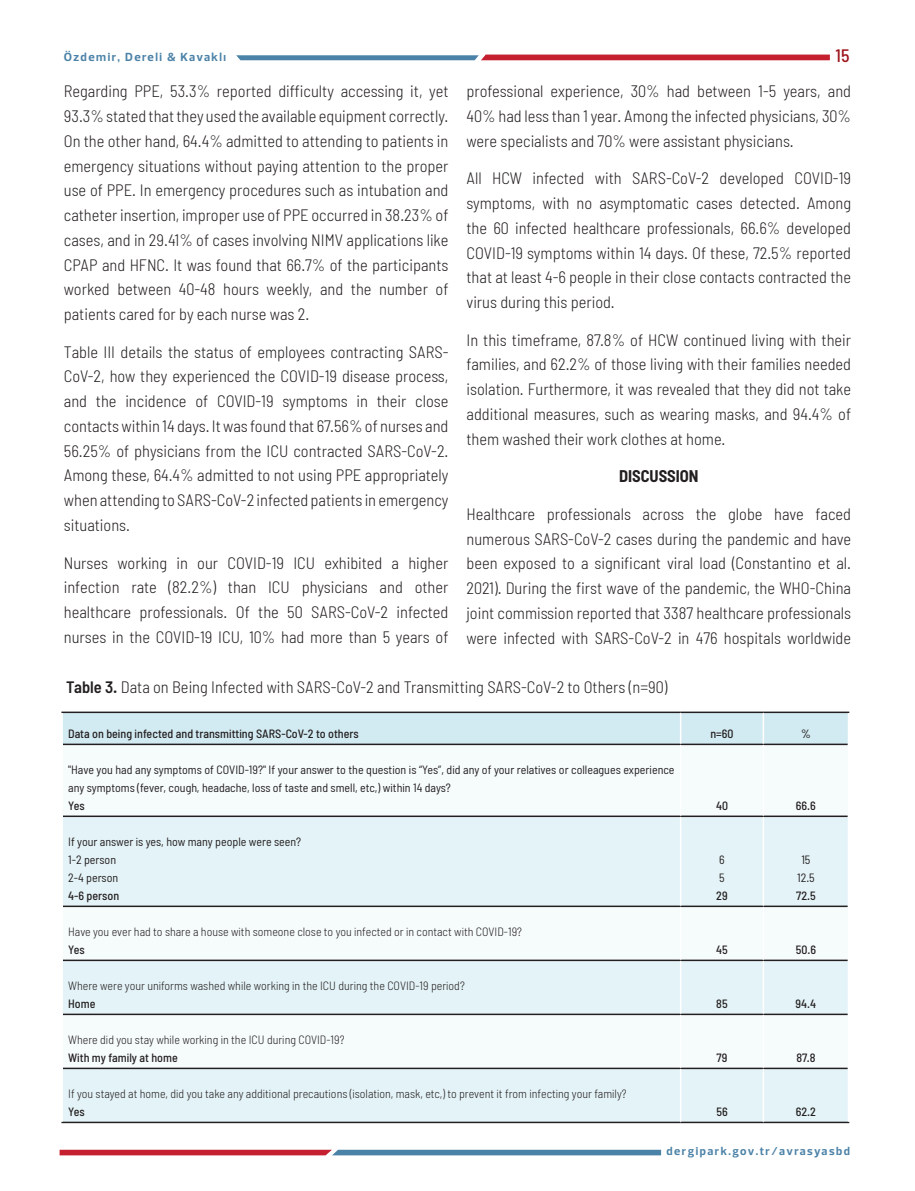
<style>
.page{position:relative;width:915px;height:1191px;background:#fff}
.page>*{position:absolute;margin:0;border:0;box-sizing:border-box;transform-origin:0 0}
.metin_baslik{font:500 semi-condensed 18px "Barlow";color:#9c1418}
.metin{font:300 semi-condensed 16.5px/24.8px "Barlow";color:#231f20;text-align:justify}
.metin-2{font:700 semi-condensed 16.5px "Barlow";color:#231f20}
.metin_baslik-2{font:300 semi-condensed 12px "Barlow";color:#231f20}
.metin_baslik-3{font:semi-condensed 12px/18px "Barlow";color:#231f20}
.metin_baslik-4{font:500 semi-condensed 12px "Barlow";color:#231f20}
.t1{font:700 12px "Prelo";letter-spacing:.12em;color:#4b82a7}
.t2{font:700 11.7px "Prelo";letter-spacing:.13em;color:#4b82a7}
.s1{font-weight:600}
</style>
<div class="page">
<svg style="left:236px;top:55px;width:593px;height:5px;background:#984d64"></svg>
<svg style="left:60px;top:1149px;width:601px;height:6px;background:#926c84"></svg>
<div style="left:63px;top:713px;width:784px;height:30px;background:#d2eaf1"></div>
<svg style="left:63px;top:817px;width:784px;height:304px;fill:#e4f3f7"></svg>
<hr style="left:61px;top:711px;width:619px;height:2px;background:#231f20">
<hr style="left:680px;top:711px;width:83px;height:2px;background:#231f20">
<hr style="left:763px;top:711px;width:86px;height:2px;background:#231f20">
<hr style="left:63px;top:743px;width:617px;height:2px;background:#231f20">
<hr style="left:680px;top:743px;width:83px;height:2px;background:#231f20">
<hr style="left:763px;top:743px;width:84px;height:2px;background:#231f20">
<hr style="left:63px;top:815px;width:617px;height:2px;background:#231f20">
<hr style="left:680px;top:815px;width:83px;height:2px;background:#231f20">
<hr style="left:763px;top:815px;width:84px;height:2px;background:#231f20">
<hr style="left:63px;top:905px;width:617px;height:2px;background:#231f20">
<hr style="left:680px;top:905px;width:83px;height:2px;background:#231f20">
<hr style="left:763px;top:905px;width:84px;height:2px;background:#231f20">
<hr style="left:63px;top:959px;width:617px;height:2px;background:#231f20">
<hr style="left:680px;top:959px;width:83px;height:2px;background:#231f20">
<hr style="left:763px;top:959px;width:84px;height:2px;background:#231f20">
<hr style="left:63px;top:1013px;width:617px;height:2px;background:#231f20">
<hr style="left:680px;top:1013px;width:83px;height:2px;background:#231f20">
<hr style="left:763px;top:1013px;width:84px;height:2px;background:#231f20">
<hr style="left:63px;top:1067px;width:617px;height:2px;background:#231f20">
<hr style="left:680px;top:1067px;width:83px;height:2px;background:#231f20">
<hr style="left:763px;top:1067px;width:84px;height:2px;background:#231f20">
<hr style="left:61px;top:1121px;width:619px;height:2px;background:#231f20">
<hr style="left:680px;top:1121px;width:83px;height:2px;background:#231f20">
<hr style="left:763px;top:1121px;width:86px;height:2px;background:#231f20">
<hr style="left:679px;top:713px;width:2px;height:30px;background:#fff">
<hr style="left:762px;top:713px;width:1px;height:30px;background:#fff">
<hr style="left:679px;top:817px;width:2px;height:88px;background:#fff">
<hr style="left:762px;top:817px;width:1px;height:88px;background:#fff">
<hr style="left:679px;top:907px;width:2px;height:52px;background:#fff">
<hr style="left:762px;top:907px;width:1px;height:52px;background:#fff">
<hr style="left:679px;top:961px;width:2px;height:52px;background:#fff">
<hr style="left:762px;top:961px;width:1px;height:52px;background:#fff">
<hr style="left:679px;top:1015px;width:2px;height:52px;background:#fff">
<hr style="left:762px;top:1015px;width:1px;height:52px;background:#fff">
<hr style="left:679px;top:1069px;width:2px;height:52px;background:#fff">
<hr style="left:762px;top:1069px;width:1px;height:52px;background:#fff">
<p class="t1" style="left:64px;top:50px;width:164px">Özdemir, Dereli &amp; Kavaklı</p>
<p class="metin" style="left:64px;top:79px;width:386px">Regarding PPE, 53.3% reported difficulty accessing it, yet 93.3% stated that they used the available equipment correctly.<br>On the other hand, 64.4% admitted to attending to patients in emergency situations without paying attention to the proper use of PPE. In emergency procedures such as intubation and catheter insertion, improper use of PPE occurred in 38.23% of cases, and in 29.41% of cases involving NIMV applications like CPAP and HFNC. It was found that 66.7% of the participants worked between 40-48 hours weekly, and the number of patients cared for by each nurse was 2.</p>
<p class="metin" style="left:64px;top:339px;width:386px">Table III details the status of employees contracting SARS-CoV-2, how they experienced the COVID-19 disease process, and the incidence of COVID-19 symptoms in their close contacts within 14 days. It was found that 67.56% of nurses and 56.25% of physicians from the ICU contracted SARS-CoV-2.<br>Among these, 64.4% admitted to not using PPE appropriately when attending to SARS-CoV-2 infected patients in emergency situations.</p>
<p class="metin" style="left:64px;top:550px;width:386px">Nurses working in our COVID-19 ICU exhibited a higher infection rate (82.2%) than ICU physicians and other healthcare professionals. Of the 50 SARS-CoV-2 infected nurses in the COVID-19 ICU, 10% had more than 5 years of</p>
<p class="metin_baslik" style="left:835px;top:44px;width:15px">15</p>
<p class="metin" style="left:466px;top:79px;width:386px">professional experience, 30% had between 1-5 years, and 40% had less than 1 year. Among the infected physicians, 30% were specialists and 70% were assistant physicians.</p>
<p class="metin" style="left:466px;top:166px;width:386px">All HCW infected with SARS-CoV-2 developed COVID-19 symptoms, with no asymptomatic cases detected. Among the 60 infected healthcare professionals, 66.6% developed COVID-19 symptoms within 14 days. Of these, 72.5% reported that at least 4-6 people in their close contacts contracted the virus during this period.</p>
<p class="metin" style="left:466px;top:327px;width:386px">In this timeframe, 87.8% of HCW continued living with their families, and 62.2% of those living with their families needed isolation. Furthermore, it was revealed that they did not take additional measures, such as wearing masks, and 94.4% of them washed their work clothes at home.</p>
<p class="metin-2" style="left:618px;top:466px;width:81px">DISCUSSION</p>
<p class="metin" style="left:466px;top:501px;width:386px">Healthcare professionals across the globe have faced numerous SARS-CoV-2 cases during the pandemic and have been exposed to a significant viral load (Constantino et al.<br>2021). During the first wave of the pandemic, the WHO-China joint commission reported that 3387 healthcare professionals were infected with SARS-CoV-2 in 476 hospitals worldwide</p>
<p class="metin" style="left:66px;top:674px;width:602px"><span class="s1">Table 3.</span> Data on Being Infected with SARS-CoV-2 and Transmitting SARS-CoV-2 to Others (n=90)</p>
<p class="metin_baslik-4" style="left:68px;top:726px;width:292px">Data on being infected and transmitting SARS-CoV-2 to others</p>
<p class="metin_baslik-4" style="left:710px;top:726px;width:25px">n=60</p>
<p class="metin_baslik-4" style="left:800px;top:726px;width:11px">%</p>
<p class="metin_baslik-3" style="left:68px;top:760px;width:607px">"Have you had any symptoms of COVID-19?" If your answer to the question is “Yes”, did any of your relatives or colleagues experience any symptoms (fever, cough, headache, loss of taste and smell, etc,) within 14 days?</p>
<p class="metin_baslik-4" style="left:68px;top:798px;width:18px">Yes</p>
<p class="metin_baslik-4" style="left:715px;top:798px;width:13px">40</p>
<p class="metin_baslik-4" style="left:795px;top:798px;width:21px">66.6</p>
<p class="metin_baslik-3" style="left:68px;top:832px;width:234px">If your answer is yes, how many people were seen?</p>
<p class="metin_baslik-3" style="left:68px;top:850px;width:49px">1-2 person</p>
<p class="metin_baslik-3" style="left:68px;top:868px;width:52px">2-4 person</p>
<p class="metin_baslik-4" style="left:68px;top:888px;width:53px">4-6 person</p>
<p class="metin_baslik-3" style="left:719px;top:850px;width:7px">6</p>
<p class="metin_baslik-3" style="left:719px;top:868px;width:7px">5</p>
<p class="metin_baslik-4" style="left:716px;top:888px;width:13px">29</p>
<p class="metin_baslik-3" style="left:801px;top:850px;width:11px">15</p>
<p class="metin_baslik-3" style="left:796px;top:868px;width:19px">12.5</p>
<p class="metin_baslik-4" style="left:795px;top:888px;width:21px">72.5</p>
<p class="metin_baslik-2" style="left:68px;top:924px;width:455px">Have you ever had to share a house with someone close to you infected or in contact with COVID-19?</p>
<p class="metin_baslik-4" style="left:68px;top:942px;width:18px">Yes</p>
<p class="metin_baslik-4" style="left:716px;top:942px;width:13px">45</p>
<p class="metin_baslik-4" style="left:795px;top:942px;width:22px">50.6</p>
<p class="metin_baslik-2" style="left:68px;top:978px;width:398px">Where were your uniforms washed while working in the ICU during the COVID-19 period?</p>
<p class="metin_baslik-4" style="left:68px;top:996px;width:29px">Home</p>
<p class="metin_baslik-4" style="left:716px;top:996px;width:13px">85</p>
<p class="metin_baslik-4" style="left:795px;top:996px;width:22px">94.4</p>
<p class="metin_baslik-2" style="left:68px;top:1032px;width:278px">Where did you stay while working in the ICU during COVID-19?</p>
<p class="metin_baslik-4" style="left:68px;top:1050px;width:111px">With my family at home</p>
<p class="metin_baslik-4" style="left:716px;top:1050px;width:12px">79</p>
<p class="metin_baslik-4" style="left:796px;top:1050px;width:21px">87.8</p>
<p class="metin_baslik-2" style="left:68px;top:1086px;width:559px">If you stayed at home, did you take any additional precautions (isolation, mask, etc,) to prevent it from infecting your family?</p>
<p class="metin_baslik-4" style="left:68px;top:1104px;width:18px">Yes</p>
<p class="metin_baslik-4" style="left:716px;top:1104px;width:13px">56</p>
<p class="metin_baslik-4" style="left:795px;top:1104px;width:22px">62.2</p>
<p class="t2" style="left:666px;top:1144px;width:185px">dergipark.gov.tr/avrasyasbd</p>
</div>
